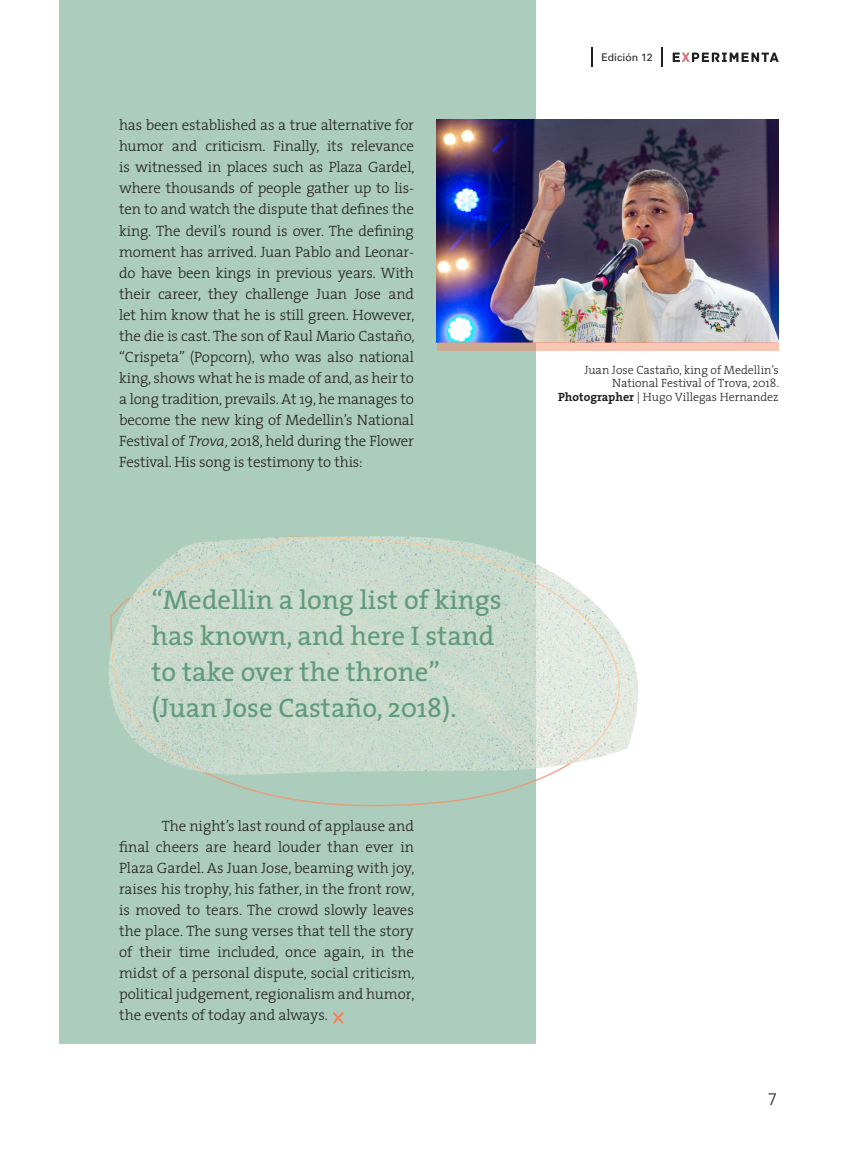
<style>
.page{position:relative;width:851px;height:1149px;background:#fff}
.page>*{position:absolute;margin:0;border:0;box-sizing:border-box;transform-origin:0 0}
.Cuerpo_de_texto_1{font:27px "The Serif";color:#609a7d}
.t1{font:300 16.5px "Univers";color:#231f20}
.Cuerpo_de_texto_1-2{font:300 15px/21px "The Serif";letter-spacing:-.01em;color:#231f20;text-align:justify}
.Cuerpo_de_texto_1-3{font:300 12px "The Serif";color:#231f20}
.t2{font:10.5px "Univers LT Std";color:#231f20}
.s1{font-style:italic}
.s2{font-weight:700}
</style>
<div class="page">
<svg style="left:591px;top:48px;width:2px;height:19px"></svg>
<svg style="left:661px;top:48px;width:1px;height:19px"></svg>
<svg style="left:672px;top:53px;width:106px;height:9px"></svg>
<div style="left:60px;top:0;width:476px;height:1043px;background:#acccbd"></div>
<img style="left:108px;top:635px;width:530px;height:116px">
<svg style="left:110px;top:536px;width:511px;height:271px"></svg>
<svg style="left:333px;top:1012px;width:11px;height:11px"></svg>
<img style="left:437px;top:119px;width:341px;height:223px">
<svg style="left:437px;top:342px;width:341px;height:8px;background:#e7b8a7"></svg>
<p class="Cuerpo_de_texto_1-2" style="left:119px;top:114px;width:297px">has been established as a true alternative for humor and criticism. Finally, its relevance is witnessed in places such as Plaza Gardel, where thousands of people gather up to lis&shy;ten to and watch the dispute that defines the king. The devil’s round is over. The defining moment has arrived. Juan Pablo and Leonar&shy;do have been kings in previous years. With their career, they challenge Juan Jose and let him know that he is still green. However, the die is cast. The son of Raul Mario Castaño, “Crispeta” (Popcorn), who was also national king, shows what he is made of and, as heir to a long tradition, prevails. At 19, he manages to become the new king of Medellin’s National Festival of <span class="s1">Trova</span>, 2018, held during the Flower Festival. His song is testimony to this:</p>
<p class="Cuerpo_de_texto_1" style="left:151px;top:577px;width:351px">“Medellin a long list of kings</p>
<p class="Cuerpo_de_texto_1" style="left:151px;top:613px;width:344px">has known, and here I stand</p>
<p class="Cuerpo_de_texto_1" style="left:151px;top:649px;width:290px">to take over the throne”</p>
<p class="Cuerpo_de_texto_1" style="left:151px;top:685px;width:306px">(Juan Jose Castaño, 2018).</p>
<p class="Cuerpo_de_texto_1-2" style="left:119px;top:814px;width:297px;text-indent:43px">The night’s last round of applause and final cheers are heard louder than ever in Plaza Gardel. As Juan Jose, beaming with joy, raises his trophy, his father, in the front row, is moved to tears. The crowd slowly leaves the place. The sung verses that tell the story of their time included, once again, in the midst of a personal dispute, social criticism, political judgement, regionalism and humor, the events of today and always.</p>
<p class="t2" style="left:601px;top:51px;width:53px">Edición 12</p>
<p class="Cuerpo_de_texto_1-3" style="left:584px;top:360px;width:196px">Juan Jose Castaño, king of Medellin’s</p>
<p class="Cuerpo_de_texto_1-3" style="left:612px;top:373px;width:168px">National Festival of Trova, 2018.</p>
<p class="Cuerpo_de_texto_1-3" style="left:558px;top:387px;width:222px"><span class="s2">Photographer</span> | Hugo Villegas Hernandez</p>
<p class="t1" style="left:767px;top:1088px;width:11px">7</p>
</div>
